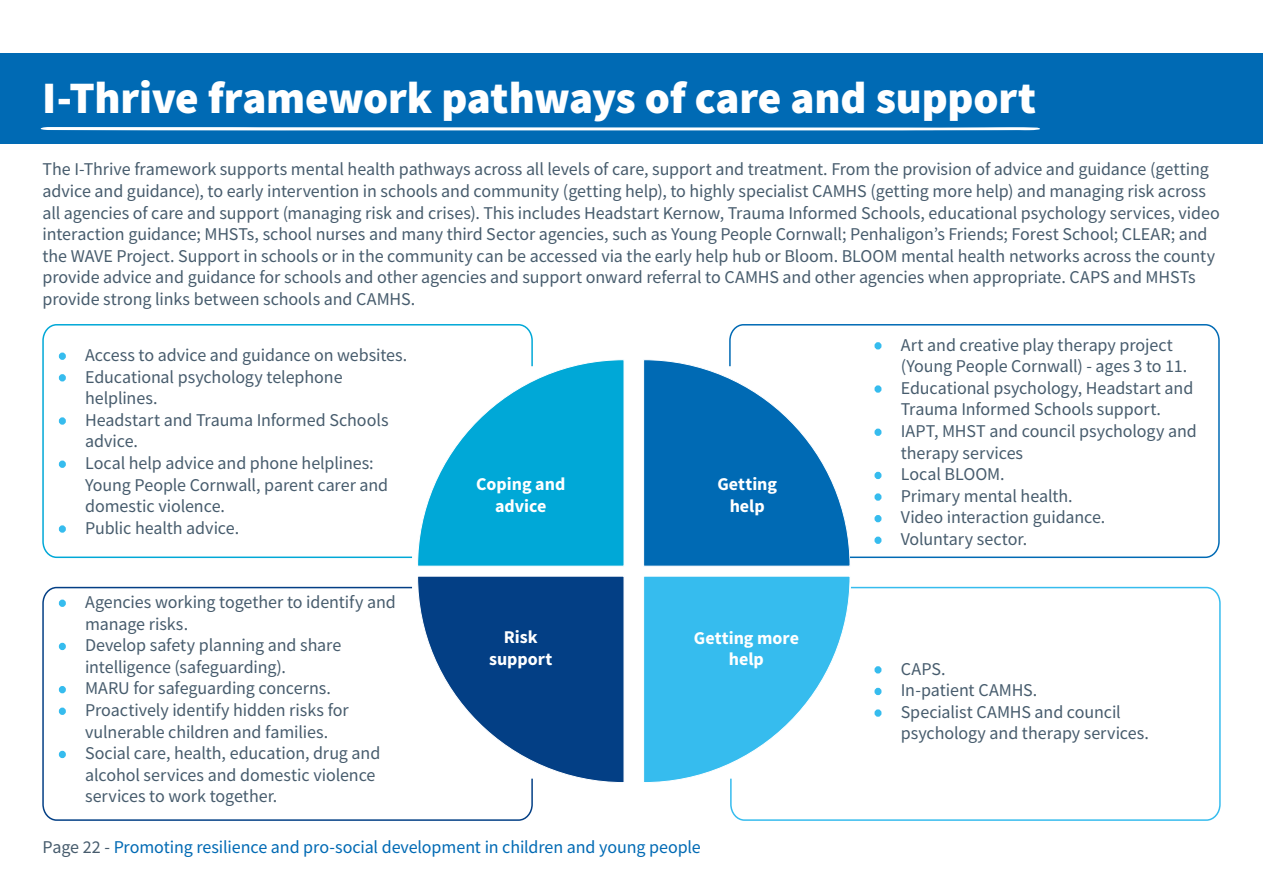
<style>
.page{position:relative;width:1263px;height:893px;background:#fff}
.page>*{position:absolute;margin:0;border:0;box-sizing:border-box;transform-origin:0 0}
.t1{font:900 45px "Source Sans Pro";letter-spacing:-.005em;color:#fff}
.Bullets_-_light_blue{font:18px/21.6px "Source Sans Pro";letter-spacing:-.005em;color:#475c6d}
.t2{font:18px "Source Sans Pro";letter-spacing:-.005em;color:#006ab4}
.t3{font:700 18px/21.6px "Source Sans Pro";color:#fff;text-align:center}
.s1{color:#36bcee}
.s2{color:#475c6d}
</style>
<div class="page">
<div style="left:0;top:54px;width:1263px;height:90px;background:#006ab4"></div>
<svg style="left:41px;top:127px;width:999px;height:3px"></svg>
<div style="left:417px;top:359px;width:207px;height:208px;background:#00a8d7"></div>
<svg style="left:42px;top:324px;width:492px;height:235px"></svg>
<svg style="left:643px;top:359px;width:207px;height:208px"></svg>
<svg style="left:728px;top:324px;width:492px;height:235px"></svg>
<div style="left:417px;top:576px;width:207px;height:207px;background:#033f85"></div>
<svg style="left:42px;top:586px;width:492px;height:235px"></svg>
<div style="left:644px;top:576px;width:206px;height:207px;background:#36bcee"></div>
<svg style="left:729px;top:586px;width:492px;height:235px"></svg>
<h1 class="t1" style="left:42px;top:67px;width:996px">I-Thrive framework pathways of care and support</h1>
<p class="Bullets_-_light_blue" style="left:43px;top:159px;width:1179px">The I-Thrive framework supports mental health pathways across all levels of care, support and treatment. From the provision of advice and guidance (getting advice and guidance), to early intervention in schools and community (getting help), to highly specialist CAMHS (getting more help) and managing risk across all agencies of care and support (managing risk and crises). This includes Headstart Kernow, Trauma Informed Schools, educational psychology services, video interaction guidance; MHSTs, school nurses and many third Sector agencies, such as Young People Cornwall; Penhaligon’s Friends; Forest School; CLEAR; and the WAVE Project. Support in schools or in the community can be accessed via the early help hub or Bloom. BLOOM mental health networks across the county provide advice and guidance for schools and other agencies and support onward referral to CAMHS and other agencies when appropriate. CAPS and MHSTs provide strong links between schools and CAMHS.</p>
<p class="Bullets_-_light_blue" style="left:60px;top:344px;width:349px"><span class="s1">•</span> Access to advice and guidance on websites.</p>
<p class="Bullets_-_light_blue" style="left:85px;top:366px;width:259px;text-indent:-26px"><span class="s1">•</span> Educational psychology telephone helplines.</p>
<p class="Bullets_-_light_blue" style="left:85px;top:409px;width:305px;text-indent:-26px"><span class="s1">•</span> Headstart and Trauma Informed Schools advice.</p>
<p class="Bullets_-_light_blue" style="left:85px;top:452px;width:305px;text-indent:-26px"><span class="s1">•</span> Local help advice and phone helplines:<br>Young People Cornwall, parent carer and domestic violence.</p>
<p class="Bullets_-_light_blue" style="left:60px;top:517px;width:181px"><span class="s1">•</span> Public health advice.</p>
<p class="Bullets_-_light_blue" style="left:85px;top:591px;width:312px;text-indent:-26px"><span class="s1">•</span> Agencies working together to identify and manage risks.</p>
<p class="Bullets_-_light_blue" style="left:85px;top:634px;width:258px;text-indent:-26px"><span class="s1">•</span> Develop safety planning and share intelligence (safeguarding).</p>
<p class="Bullets_-_light_blue" style="left:60px;top:677px;width:273px"><span class="s1">•</span> MARU for safeguarding concerns.</p>
<p class="Bullets_-_light_blue" style="left:60px;top:699px;width:291px;text-align:center"><span class="s1">•</span> Proactively identify hidden risks for vulnerable children and families.</p>
<p class="Bullets_-_light_blue" style="left:85px;top:742px;width:297px;text-indent:-26px"><span class="s1">•</span> Social care, health, education, drug and alcohol services and domestic violence services to work together.</p>
<p class="t3" style="left:476px;top:473px;width:91px">Coping and advice</p>
<p class="t3" style="left:489px;top:626px;width:65px">Risk support</p>
<p class="t3" style="left:717px;top:473px;width:61px">Getting help</p>
<p class="t3" style="left:694px;top:627px;width:107px">Getting more help</p>
<p class="t2" style="left:43px;top:835px;width:660px"><span class="s2">Page 22 -</span> Promoting resilience and pro-social development in children and young people</p>
<p class="Bullets_-_light_blue" style="left:901px;top:334px;width:288px;text-indent:-26px"><span class="s1">•</span> Art and creative play therapy project (Young People Cornwall) - ages 3 to 11.</p>
<p class="Bullets_-_light_blue" style="left:875px;top:377px;width:319px;text-align:center"><span class="s1">•</span> Educational psychology, Headstart and<br>Trauma Informed Schools support.</p>
<p class="Bullets_-_light_blue" style="left:901px;top:420px;width:297px;text-indent:-26px"><span class="s1">•</span> IAPT, MHST and council psychology and therapy services</p>
<p class="Bullets_-_light_blue" style="left:875px;top:463px;width:131px"><span class="s1">•</span> Local BLOOM.</p>
<p class="Bullets_-_light_blue" style="left:875px;top:485px;width:199px"><span class="s1">•</span> Primary mental health.</p>
<p class="Bullets_-_light_blue" style="left:875px;top:506px;width:232px"><span class="s1">•</span> Video interaction guidance.</p>
<p class="Bullets_-_light_blue" style="left:875px;top:528px;width:153px"><span class="s1">•</span> Voluntary sector.</p>
<p class="Bullets_-_light_blue" style="left:875px;top:658px;width:72px"><span class="s1">•</span> CAPS.</p>
<p class="Bullets_-_light_blue" style="left:875px;top:679px;width:164px"><span class="s1">•</span> In-patient CAMHS.</p>
<p class="Bullets_-_light_blue" style="left:901px;top:701px;width:250px;text-indent:-26px"><span class="s1">•</span> Specialist CAMHS and council psychology and therapy services.</p>
</div>
